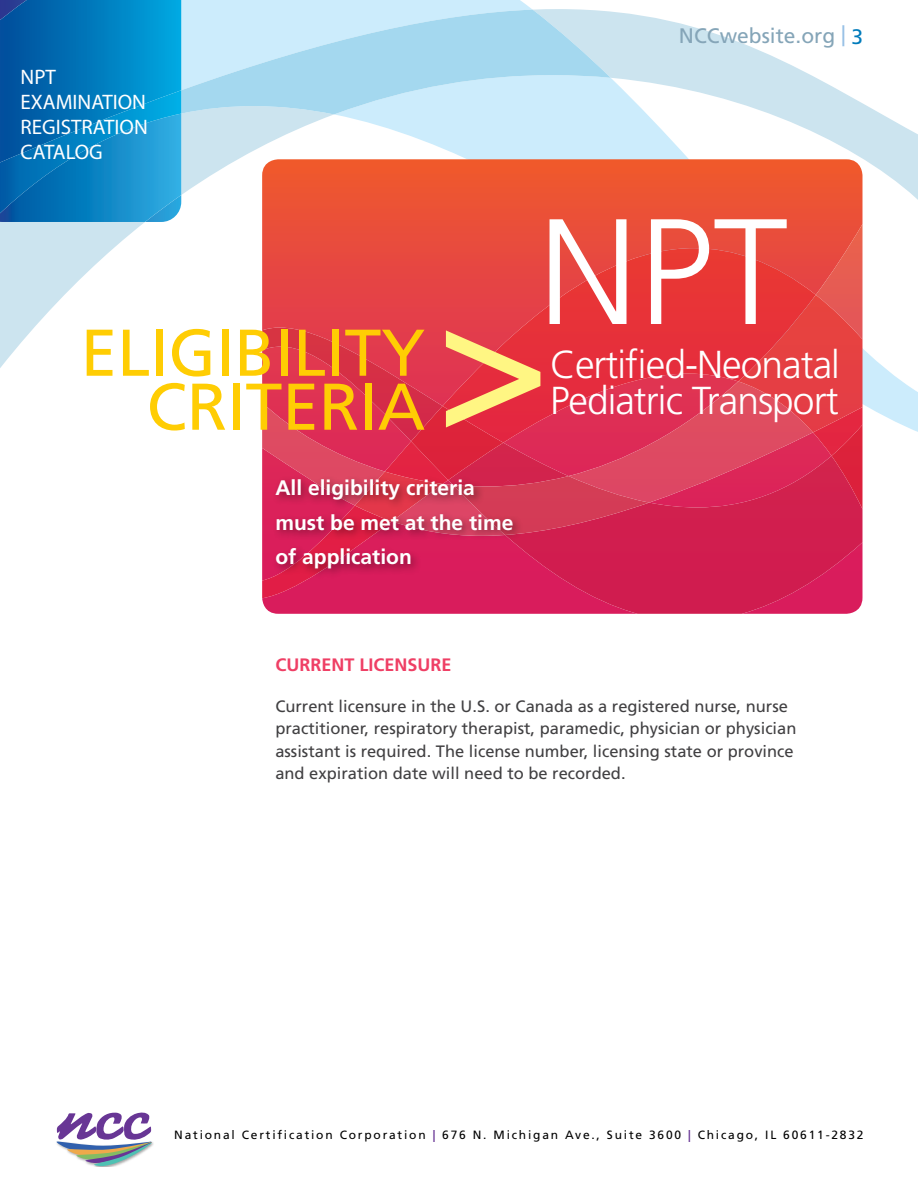
<style>
.page{position:relative;width:918px;height:1188px;background:#fff}
.page>*{position:absolute;margin:0;border:0;box-sizing:border-box;transform-origin:0 0}
.t1{font:186px "Frutiger LT";color:#fff683}
.t2{font:300 150px "Frutiger LT";color:#fff}
.t3{font:66px/54px "Frutiger LT";color:#ffcd03;text-align:right}
.t4{font:300 39px/36px "Frutiger";letter-spacing:-.025em;color:#fff}
.t5{font:700 21px/34.5px "Frutiger LT";color:#fff}
.t6{font:21px/25.2px "Myriad Pro";color:#fff}
.t7{font:21px "Frutiger LT";color:#85a5b8}
.t8{font:700 18px "Frutiger LT";color:#ef3f65}
.t9{font:16.5px/22.5px "Frutiger LT";color:#414042}
.t10{font:12px "Frutiger LT";letter-spacing:.15em;color:#000}
.s1{color:#97c0e6}
.s2{color:#007bbb}
.s3{font-weight:700;color:#683695}
</style>
<div class="page">
<svg style="left:0;top:0;width:918px;height:448px"></svg>
<svg style="left:0;top:10px;width:611px;height:283px"></svg>
<svg style="left:0;top:0;width:181px;height:222px;background:#077dbf"></svg>
<img style="left:94px;top:1142px;width:60px;height:25px">
<svg style="left:56px;top:1112px;width:96px;height:54px"></svg>
<div style="left:262px;top:159px;width:600px;height:65px;background:#ed5532"></div>
<div style="left:262px;top:224px;width:600px;height:24px;background:#e94d3c"></div>
<svg style="left:262px;top:598px;width:600px;height:16px;background:#d7215c"></svg>
<svg style="left:262px;top:248px;width:600px;height:350px;background:#dd314b"></svg>
<svg style="left:355px;top:295px;width:507px;height:226px;background:#e23545"></svg>
<svg style="left:411px;top:406px;width:451px;height:103px;background:#dc3253"></svg>
<div style="left:272px;top:475px;width:251px;height:104px;background:#000;opacity:.42"></div>
<p class="t6" style="left:21px;top:64px;width:129px">NPT<br>EXAMINATION<br>REGISTRATION<br>CATALOG</p>
<p class="t7" style="left:679px;top:23px;width:186px">NCCwebsite.org <span class="s1">|</span> <span class="s2">3</span></p>
<h3 class="t3" style="left:80px;top:326px;width:346px">ELIGIBILITY<br>CRITERIA</h3>
<h1 class="t1" style="left:437px;top:252px;width:113px">&gt;</h1>
<h2 class="t2" style="left:538px;top:187px;width:252px">NPT</h2>
<h3 class="t4" style="left:550px;top:346px;width:291px">Certified-Neonatal<br>Pediatric Transport</h3>
<p class="t5" style="left:275px;top:471px;width:240px">All eligibility criteria must be met at the time of application</p>
<p class="t8" style="left:275px;top:654px;width:178px">CURRENT LICENSURE</p>
<p class="t9" style="left:275px;top:695px;width:523px">Current licensure in the U.S. or Canada as a registered nurse, nurse practitioner, respiratory therapist, paramedic, physician or physician assistant is required. The license number, licensing state or province and expiration date will need to be recorded.</p>
<p class="t10" style="left:174px;top:1127px;width:691px">National Certification Corporation <span class="s3">|</span> 676 N. Michigan Ave., Suite 3600 <span class="s3">|</span> Chicago, IL 60611-2832</p>
</div>
